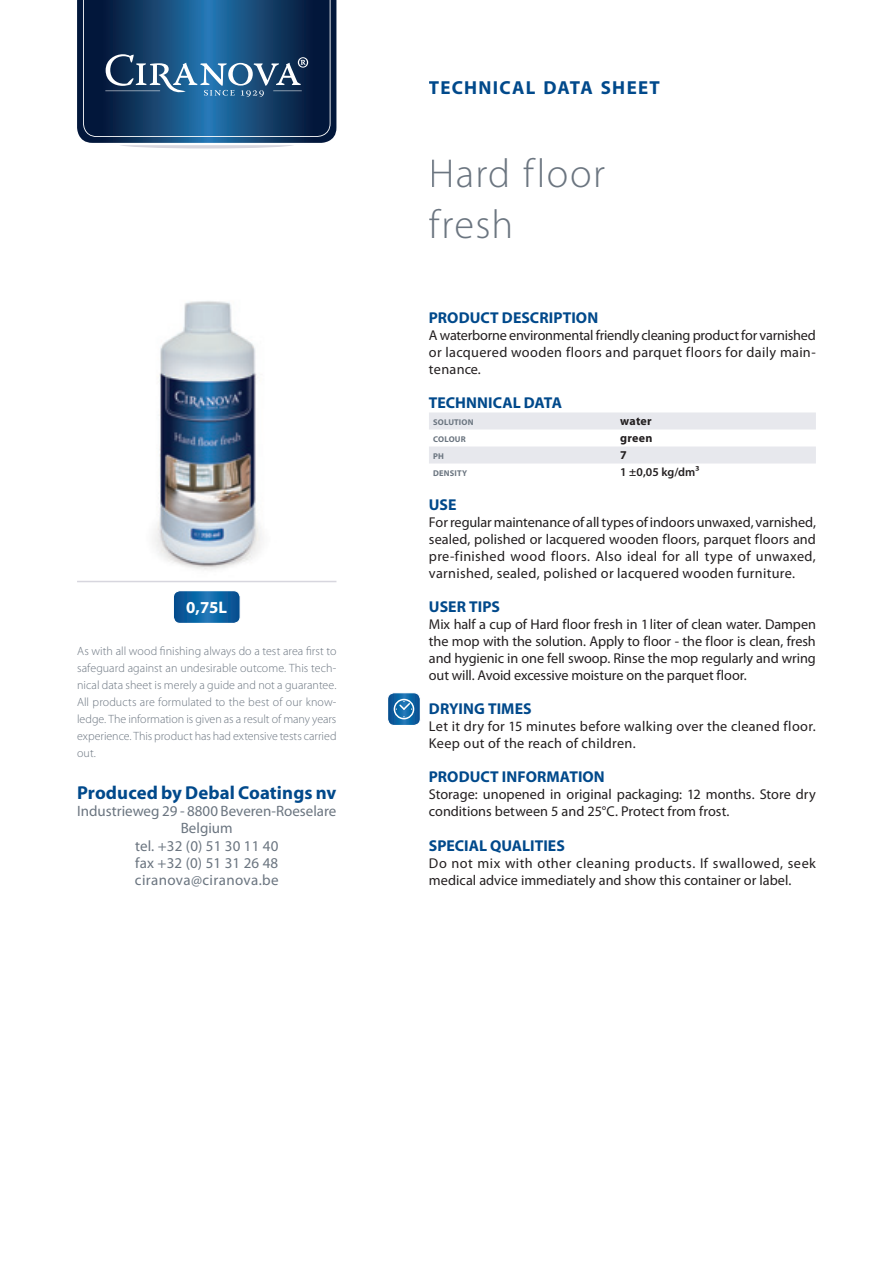
<style>
.page{position:relative;width:893px;height:1263px;background:#fff}
.page>*{position:absolute;margin:0;border:0;box-sizing:border-box;transform-origin:0 0}
.t1{font:300 40.5px/51px "Myriad Pro";letter-spacing:.035em;color:#6b7580}
.t2{font:700 18.9px "Myriad Pro";letter-spacing:.065em;color:#00498b}
.t3{font:700 18.75px "Myriad Pro";letter-spacing:.005em;color:#00498b}
.t4{font:700 16.8px "Myriad Pro";color:#fff}
.t5{font:700 15.75px "Myriad Pro";color:#00498b}
.t6{font:15px/17px "Myriad Pro";color:#6b7580;text-align:center}
.t7{font:14.25px/17px "Myriad Pro";letter-spacing:.02em;color:#231f20;text-align:justify}
.t8{font:14.25px/17px "Myriad Pro";color:#231f20}
.t9{font:300 12px/17px "Myriad Pro";color:#6b7580;text-align:justify}
.t10{font:600 12px "Myriad Pro";color:#231f20}
.t11{font:700 12px "Myriad Pro";letter-spacing:.015em;color:#231f20}
.t12{font:700 8.4px "Myriad Pro";letter-spacing:.02em;color:#6b7580}
</style>
<div class="page">
<img style="left:77px;top:301px;width:249px;height:293px">
<hr style="left:77px;top:581px;width:259px;height:1px;background:#d7d6de">
<svg style="left:173px;top:591px;width:67px;height:32px;background:#0e62a2"></svg>
<div style="left:173px;top:590px;width:68px;height:34px;border:1px solid #fff;border-radius:7px"></div>
<div style="left:119px;top:141px;width:175px;height:7px;background:#dfdee4;border-radius:50%"></div>
<svg style="left:77px;top:0;width:260px;height:145px;background:#234c74"></svg>
<hr style="left:105px;top:91px;width:55px;height:1px;background:#fff">
<div style="left:429px;top:412px;width:387px;height:17px;background:#e7e8ed"></div>
<div style="left:429px;top:446px;width:387px;height:17px;background:#e7e8ed"></div>
<svg style="left:388px;top:693px;width:32px;height:32px"></svg>
<div style="left:387px;top:692px;width:34px;height:34px;border:1px solid #fff;border-radius:7px"></div>
<div style="left:394px;top:699px;width:20px;height:20px;border:2px solid #fff;border-radius:50%"></div>
<svg style="left:396px;top:701px;width:16px;height:16px"></svg>
<p class="t4" style="left:186px;top:601px;width:42px">0,75L</p>
<p class="t9" style="left:77px;top:644px;width:261px">As with all wood finishing always do a test area first to safeguard against an undesirable outcome. This tech&shy;nical data sheet is merely a guide and not a guarantee.<br>All products are formulated to the best of our know&shy;ledge. The information is given as a result of many years experience. This product has had extensive tests carried out.</p>
<h3 class="t3" style="left:77px;top:786px;width:261px">Produced by Debal Coatings nv</h3>
<p class="t6" style="left:77px;top:804px;width:261px">Industrieweg 29 - 8800 Beveren-Roeselare<br>Belgium<br>tel. +32 (0) 51 30 11 40<br>fax +32 (0) 51 31 26 48 ciranova@ciranova.be</p>
<h2 class="t2" style="left:429px;top:80px;width:232px">TECHNICAL DATA SHEET</h2>
<h1 class="t1" style="left:429px;top:151px;width:178px">Hard floor fresh</h1>
<p class="t5" style="left:429px;top:312px;width:171px">PRODUCT DESCRIPTION</p>
<p class="t7" style="left:429px;top:328px;width:388px">A waterborne environmental friendly cleaning product for varnished or lacquered wooden floors and parquet floors for daily main&shy;tenance.</p>
<p class="t5" style="left:429px;top:397px;width:135px">TECHNNICAL DATA</p>
<p class="t12" style="left:433px;top:419px;width:42px">SOLUTION</p>
<p class="t11" style="left:620px;top:417px;width:33px">water</p>
<p class="t12" style="left:433px;top:436px;width:34px">COLOUR</p>
<p class="t11" style="left:620px;top:434px;width:34px">green</p>
<p class="t12" style="left:433px;top:453px;width:12px">PH</p>
<p class="t11" style="left:620px;top:451px;width:8px">7</p>
<p class="t12" style="left:433px;top:470px;width:35px">DENSITY</p>
<p class="t10" style="left:620px;top:468px;width:81px">1 ±0,05 kg/dm3</p>
<p class="t5" style="left:429px;top:499px;width:29px">USE</p>
<p class="t7" style="left:429px;top:515px;width:389px">For regular maintenance of all types of indoors unwaxed, varnished, sealed, polished or lacquered wooden floors, parquet floors and pre-finished wood floors. Also ideal for all type of unwaxed, varnished, sealed, polished or lacquered wooden furniture.</p>
<p class="t5" style="left:429px;top:601px;width:73px">USER TIPS</p>
<p class="t7" style="left:429px;top:617px;width:388px">Mix half a cup of Hard floor fresh in 1 liter of clean water. Dampen the mop with the solution. Apply to floor - the floor is clean, fresh and hygienic in one fell swoop. Rinse the mop regularly and wring out will. Avoid excessive moisture on the parquet floor.</p>
<p class="t5" style="left:429px;top:703px;width:104px">DRYING TIMES</p>
<p class="t7" style="left:429px;top:719px;width:388px">Let it dry for 15 minutes before walking over the cleaned floor.<br>Keep out of the reach of children.</p>
<p class="t5" style="left:429px;top:771px;width:177px">PRODUCT INFORMATION</p>
<p class="t8" style="left:429px;top:787px;width:388px">Storage: unopened in original packaging: 12 months. Store dry conditions between 5 and 25°C. Protect from frost.</p>
<p class="t5" style="left:429px;top:839px;width:137px">SPECIAL QUALITIES</p>
<p class="t7" style="left:429px;top:855px;width:388px">Do not mix with other cleaning products. If swallowed, seek medical advice immediately and show this container or label.</p>
</div>
